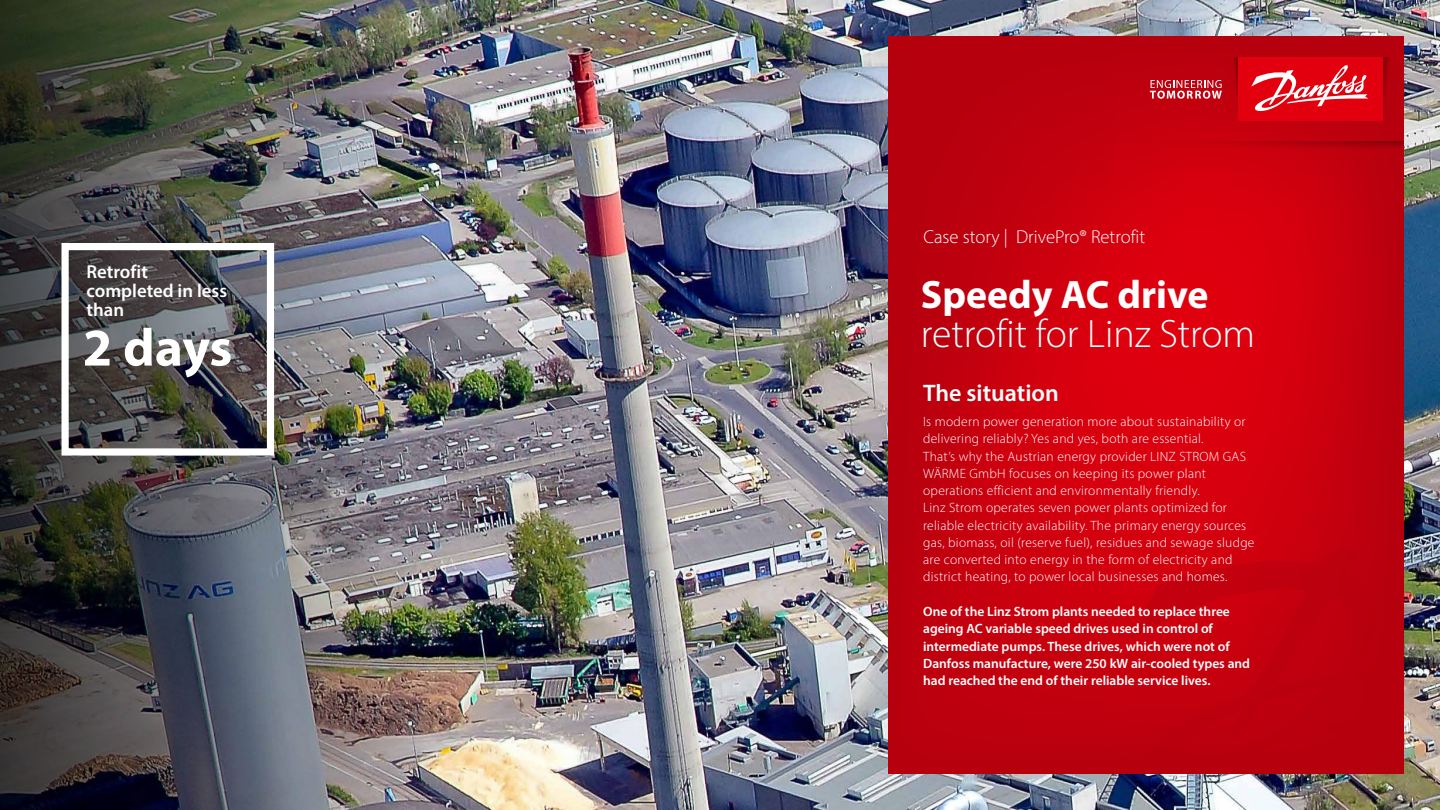
<style>
.page{position:relative;width:1440px;height:810px;background:#fff}
.page>*{position:absolute;margin:0;border:0;box-sizing:border-box;transform-origin:0 0}
.t1{font:700 53.25px "Myriad Pro";color:#fff}
.t2{font:300 39.75px "Myriad Pro";color:#fff}
.t3{font:700 39.75px "Myriad Pro";color:#fff}
.t4{font:600 24px "Myriad Pro";color:#fff}
.t5{font:300 18.75px "Myriad Pro";color:#fff}
.t6{font:600 18.75px/18.8px "Myriad Pro";color:#fff}
.t7{font:300 13.5px/17.2px "Myriad Pro";letter-spacing:.02em;color:#fff}
.t8{font:600 13.5px/17.2px "Myriad Pro";color:#fff}
</style>
<div class="page">
<img style="left:622px;top:0;width:818px;height:810px">
<img style="left:889px;top:36px;width:515px;height:738px">
<svg style="left:1130px;top:548px;width:274px;height:226px;background:#bf000e"></svg>
<svg style="left:1130px;top:141px;width:274px;height:12px;background:#bd000c"></svg>
<svg style="left:1383px;top:57px;width:12px;height:63px"></svg>
<div style="left:1238px;top:57px;width:145px;height:63px;background:#e2000f"></div>
<svg style="left:1150px;top:57px;width:88px;height:63px;background:#c31522"></svg>
<svg style="left:1251px;top:65px;width:118px;height:46px"></svg>
<img style="left:0;top:0;width:622px;height:810px">
<div style="left:62px;top:243px;width:212px;height:213px;border:7px solid #fff"></div>
<h3 class="t6" style="left:87px;top:262px;width:142px">Retrofit completed in less than</h3>
<h1 class="t1" style="left:83px;top:313px;width:151px">2 days</h1>
<h3 class="t5" style="left:923px;top:225px;width:223px">Case story | DrivePro® Retrofit</h3>
<h2 class="t3" style="left:921px;top:268px;width:289px">Speedy AC drive</h2>
<h2 class="t2" style="left:921px;top:310px;width:336px">retrofit for Linz Strom</h2>
<h3 class="t4" style="left:923px;top:378px;width:137px">The situation</h3>
<p class="t7" style="left:923px;top:413px;width:333px">Is modern power generation more about sustainability or delivering reliably? Yes and yes, both are essential.<br>That’s why the Austrian energy provider LINZ STROM GAS WÄRME GmbH focuses on keeping its power plant operations efficient and environmentally friendly.<br>Linz Strom operates seven power plants optimized for reliable electricity availability. The primary energy sources gas, biomass, oil (reserve fuel), residues and sewage sludge are converted into energy in the form of electricity and district heating, to power local businesses and homes.</p>
<p class="t8" style="left:923px;top:603px;width:328px">One of the Linz Strom plants needed to replace three ageing AC variable speed drives used in control of intermediate pumps. These drives, which were not of Danfoss manufacture, were 250 kW air-cooled types and had reached the end of their reliable service lives.</p>
</div>
